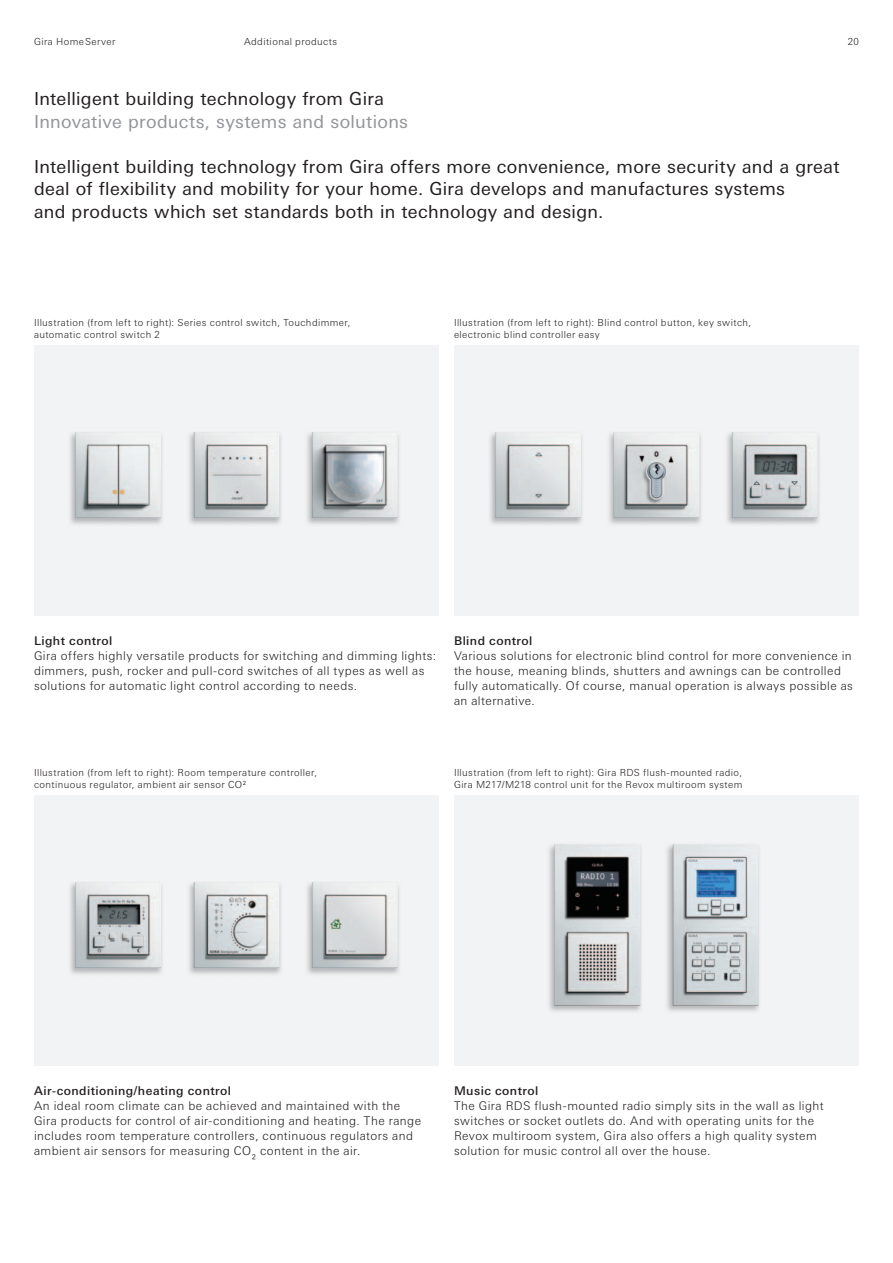
<style>
.page{position:relative;width:893px;height:1263px;background:#fff}
.page>*{position:absolute;margin:0;border:0;box-sizing:border-box;transform-origin:0 0}
.t1{font:18px/22.5px "Linotype Univers Basic";letter-spacing:.02em;color:#231f20}
.t2{font:18px "Linotype Univers Basic";letter-spacing:.015em;color:#939598}
.t3{font:300 12px/15px "Linotype Univers Basic";letter-spacing:.035em;color:#231f20}
.t4{font:500 12px "Linotype Univers Basic";letter-spacing:.035em;color:#231f20}
.t5{font:300 9.75px/12px "Linotype Univers Basic";letter-spacing:.045em;color:#231f20}
</style>
<div class="page">
<div style="left:454px;top:795px;width:405px;height:270px;background:#f2f3f4"></div>
<div style="left:34px;top:345px;width:405px;height:270px;background:#f2f3f4"></div>
<div style="left:454px;top:345px;width:405px;height:270px;background:#f2f3f4"></div>
<div style="left:34px;top:795px;width:405px;height:270px;background:#f2f3f4"></div>
<img style="left:307px;top:432px;width:92px;height:92px">
<img style="left:312px;top:432px;width:86px;height:86px">
<img style="left:189px;top:432px;width:92px;height:92px">
<img style="left:194px;top:432px;width:85px;height:86px">
<img style="left:70px;top:433px;width:92px;height:91px">
<img style="left:75px;top:432px;width:86px;height:86px">
<img style="left:727px;top:432px;width:92px;height:92px">
<img style="left:732px;top:432px;width:86px;height:86px">
<img style="left:490px;top:433px;width:92px;height:91px">
<img style="left:495px;top:432px;width:86px;height:86px">
<img style="left:609px;top:433px;width:92px;height:91px">
<img style="left:613px;top:432px;width:86px;height:86px">
<img style="left:70px;top:883px;width:92px;height:91px">
<img style="left:75px;top:882px;width:86px;height:86px">
<img style="left:189px;top:882px;width:92px;height:92px">
<img style="left:194px;top:882px;width:85px;height:86px">
<img style="left:307px;top:882px;width:92px;height:92px">
<img style="left:312px;top:882px;width:86px;height:86px">
<img style="left:549px;top:845px;width:92px;height:166px">
<img style="left:554px;top:844px;width:86px;height:162px">
<img style="left:667px;top:844px;width:92px;height:167px">
<img style="left:673px;top:844px;width:86px;height:162px">
<p class="t5" style="left:34px;top:36px;width:83px">Gira Home Server</p>
<p class="t5" style="left:244px;top:36px;width:95px">Additional products</p>
<p class="t5" style="left:848px;top:36px;width:13px">20</p>
<h1 class="t1" style="left:34px;top:88px;width:351px">Intelligent building technology from Gira</h1>
<h1 class="t2" style="left:34px;top:114px;width:376px">Innovative products, systems and solutions</h1>
<p class="t1" style="left:34px;top:156px;width:807px">Intelligent building technology from Gira offers more convenience, more security and a great deal of flexibility and mobility for your home. Gira develops and manufactures systems<br>and products which set standards both in technology and design.</p>
<p class="t5" style="left:34px;top:317px;width:318px">Illustration (from left to right): Series control switch, Touchdimmer, automatic control switch 2</p>
<p class="t5" style="left:454px;top:317px;width:299px">Illustration (from left to right): Blind control button, key switch, electronic blind controller easy</p>
<p class="t4" style="left:34px;top:636px;width:80px">Light control</p>
<p class="t3" style="left:34px;top:649px;width:404px">Gira offers highly versatile products for switching and dimming lights: dimmers, push, rocker and pull-cord switches of all types as well as solutions for automatic light control according to needs.</p>
<p class="t4" style="left:454px;top:636px;width:80px">Blind control</p>
<p class="t3" style="left:454px;top:649px;width:401px">Various solutions for electronic blind control for more convenience in the house, meaning blinds, shutters and awnings can be controlled fully automatically. Of course, manual operation is always possible as an alternative.</p>
<p class="t5" style="left:34px;top:767px;width:285px">Illustration (from left to right): Room temperature controller, continuous regulator, ambient air sensor CO²</p>
<p class="t5" style="left:454px;top:767px;width:290px">Illustration (from left to right): Gira RDS flush-mounted radio,<br>Gira M217/M218 control unit for the Revox multiroom system</p>
<p class="t4" style="left:34px;top:1086px;width:199px">Air-conditioning/heating control</p>
<p class="t3" style="left:34px;top:1099px;width:389px">An ideal room climate can be achieved and maintained with the Gira products for control of air-conditioning and heating. The range includes room temperature controllers, continuous regulators and ambient air sensors for measuring CO</p>
<p class="t3" style="left:252px;top:1152px;width:6px">²</p>
<p class="t3" style="left:260px;top:1144px;width:102px">content in the air.</p>
<p class="t4" style="left:454px;top:1086px;width:86px">Music control</p>
<p class="t3" style="left:454px;top:1099px;width:371px">The Gira RDS flush-mounted radio simply sits in the wall as light switches or socket outlets do. And with operating units for the Revox multiroom system, Gira also offers a high quality system solution for music control all over the house.</p>
</div>
